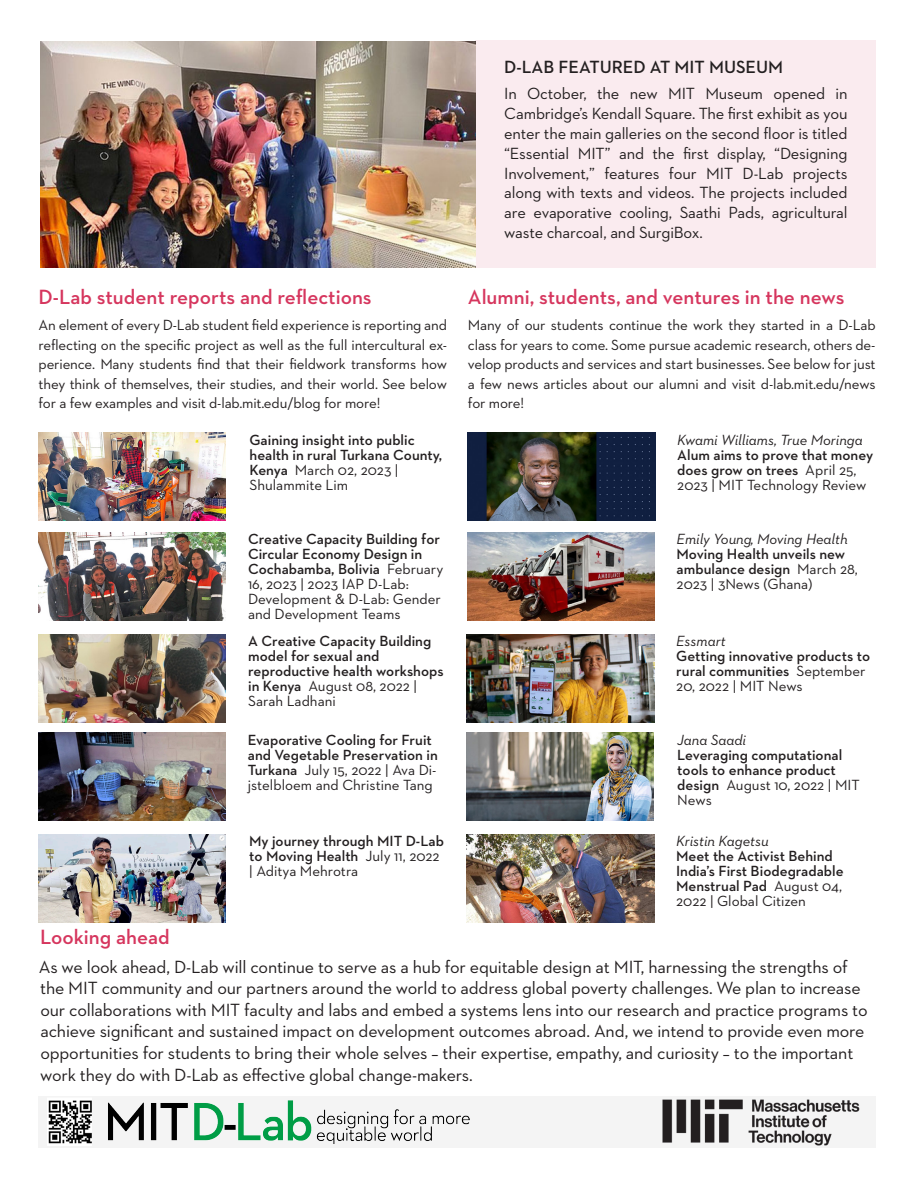
<style>
.page{position:relative;width:918px;height:1188px;background:#fff}
.page>*{position:absolute;margin:0;border:0;box-sizing:border-box;transform-origin:0 0}
.Bullet_2{font:600 21px "Neutraface 2 Text";color:#d6365e}
.t1{font:18px/21.6px "Neutraface 2 Text";letter-spacing:-.01em;color:#231f20}
.t2{font:600 18px "Neutraface 2 Text";color:#231f20}
.t3{font:16.5px/19.8px "Neutraface 2 Text";letter-spacing:-.01em;color:#231f20;text-align:justify}
.Bullet_2-2{font:600 15px/15px "Neutraface 2 Text";color:#231f20}
.Bullet_2-3{font:15px/19.5px "Neutraface 2 Text";letter-spacing:-.01em;color:#231f20;text-align:justify}
.Bullet_2-4{font:italic 15px "Neutraface 2 Text";color:#231f20}
.s1{font-weight:400}
.s2{font-weight:600}
</style>
<div class="page">
<div style="left:39px;top:1096px;width:837px;height:52px;background:#f4f4f4"></div>
<div style="left:475px;top:40px;width:401px;height:228px;background:#faebef"></div>
<img style="left:40px;top:41px;width:435px;height:227px">
<img style="left:38px;top:834px;width:188px;height:88px">
<img style="left:39px;top:532px;width:187px;height:88px">
<img style="left:39px;top:733px;width:187px;height:88px">
<img style="left:39px;top:433px;width:187px;height:88px">
<img style="left:39px;top:635px;width:187px;height:88px">
<img style="left:467px;top:834px;width:187px;height:88px">
<img style="left:467px;top:532px;width:188px;height:88px">
<img style="left:468px;top:433px;width:187px;height:88px">
<img style="left:467px;top:733px;width:187px;height:88px">
<img style="left:467px;top:635px;width:187px;height:88px">
<img style="left:48px;top:1099px;width:44px;height:46px">
<img style="left:108px;top:1101px;width:362px;height:43px">
<img style="left:662px;top:1099px;width:198px;height:47px">
<p class="Bullet_2" style="left:39px;top:284px;width:335px">D-Lab student reports and reflections</p>
<p class="Bullet_2-3" style="left:39px;top:315px;width:410px">An element of every D-Lab student field experience is reporting and reflecting on the specific project as well as the full intercultural ex&shy;perience. Many students find that their fieldwork transforms how they think of themselves, their studies, and their world. See below for a few examples and visit d-lab.mit.edu/blog for more!</p>
<p class="Bullet_2-2" style="left:250px;top:432px;width:194px">Gaining insight into public health in rural Turkana County,<br>Kenya <span class="s1">March 02, 2023 |<br>Shulammite Lim</span></p>
<p class="Bullet_2-3" style="left:248px;top:531px;width:197px;line-height:15px;text-align:left"><span class="s2">Creative Capacity Building for<br>Circular Economy Design in<br>Cochabamba, Bolivia</span> February<br>16, 2023 | 2023 IAP D-Lab:<br>Development &amp; D-Lab: Gender and Development Teams</p>
<p class="Bullet_2-2" style="left:248px;top:633px;width:197px">A Creative Capacity Building model for sexual and reproductive health workshops in Kenya <span class="s1">August 08, 2022 |<br>Sarah Ladhani</span></p>
<p class="Bullet_2-2" style="left:248px;top:732px;width:192px">Evaporative Cooling for Fruit and Vegetable Preservation in<br>Turkana <span class="s1">July 15, 2022 | Ava Di&shy;jstelbloem and Christine Tang</span></p>
<p class="Bullet_2-2" style="left:249px;top:833px;width:196px">My journey through MIT D-Lab to Moving Health <span class="s1">July 11, 2022 | Aditya Mehrotra</span></p>
<p class="t2" style="left:504px;top:55px;width:280px">D-LAB FEATURED AT MIT MUSEUM</p>
<p class="t3" style="left:504px;top:84px;width:345px">In October, the new MIT Museum opened in Cambridge’s Kendall Square. The first exhibit as you enter the main galleries on the second floor is titled “Essential MIT” and the first display, “Designing Involvement,” features four MIT D-Lab projects along with texts and videos. The projects included are evaporative cooling, Saathi Pads, agricultural waste charcoal, and SurgiBox.</p>
<p class="Bullet_2" style="left:468px;top:284px;width:378px">Alumni, students, and ventures in the news</p>
<p class="Bullet_2-3" style="left:468px;top:315px;width:409px">Many of our students continue the work they started in a D-Lab class for years to come. Some pursue academic research, others de&shy;velop products and services and start businesses. See below for just a few news articles about our alumni and visit d-lab.mit.edu/news for more!</p>
<p class="Bullet_2-4" style="left:677px;top:430px;width:187px">Kwami Williams, True Moringa</p>
<p class="Bullet_2-2" style="left:677px;top:447px;width:197px">Alum aims to prove that money does grow on trees <span class="s1">April 25,<br>2023 | MIT Technology Review</span></p>
<p class="Bullet_2-4" style="left:677px;top:529px;width:173px">Emily Young, Moving Health</p>
<p class="Bullet_2-2" style="left:677px;top:546px;width:183px">Moving Health unveils new ambulance design <span class="s1">March 28,<br>2023 | 3News (Ghana)</span></p>
<p class="Bullet_2-4" style="left:676px;top:632px;width:51px">Essmart</p>
<p class="Bullet_2-2" style="left:676px;top:648px;width:195px">Getting innovative products to rural communities <span class="s1">September<br>20, 2022 | MIT News</span></p>
<p class="Bullet_2-4" style="left:677px;top:730px;width:70px">Jana Saadi</p>
<p class="Bullet_2-2" style="left:677px;top:747px;width:184px">Leveraging computational tools to enhance product design <span class="s1">August 10, 2022 | MIT<br>News</span></p>
<p class="Bullet_2-4" style="left:676px;top:831px;width:94px">Kristin Kagetsu</p>
<p class="Bullet_2-2" style="left:676px;top:848px;width:169px">Meet the Activist Behind<br>India’s First Biodegradable<br>Menstrual Pad <span class="s1">August 04,<br>2022 | Global Citizen</span></p>
<p class="Bullet_2" style="left:40px;top:924px;width:131px">Looking ahead</p>
<p class="t1" style="left:39px;top:955px;width:830px">As we look ahead, D-Lab will continue to serve as a hub for equitable design at MIT, harnessing the strengths of the MIT community and our partners around the world to address global poverty challenges. We plan to increase our collaborations with MIT faculty and labs and embed a systems lens into our research and practice programs to achieve significant and sustained impact on development outcomes abroad. And, we intend to provide even more opportunities for students to bring their whole selves – their expertise, empathy, and curiosity – to the important work they do with D-Lab as effective global change-makers.</p>
</div>
